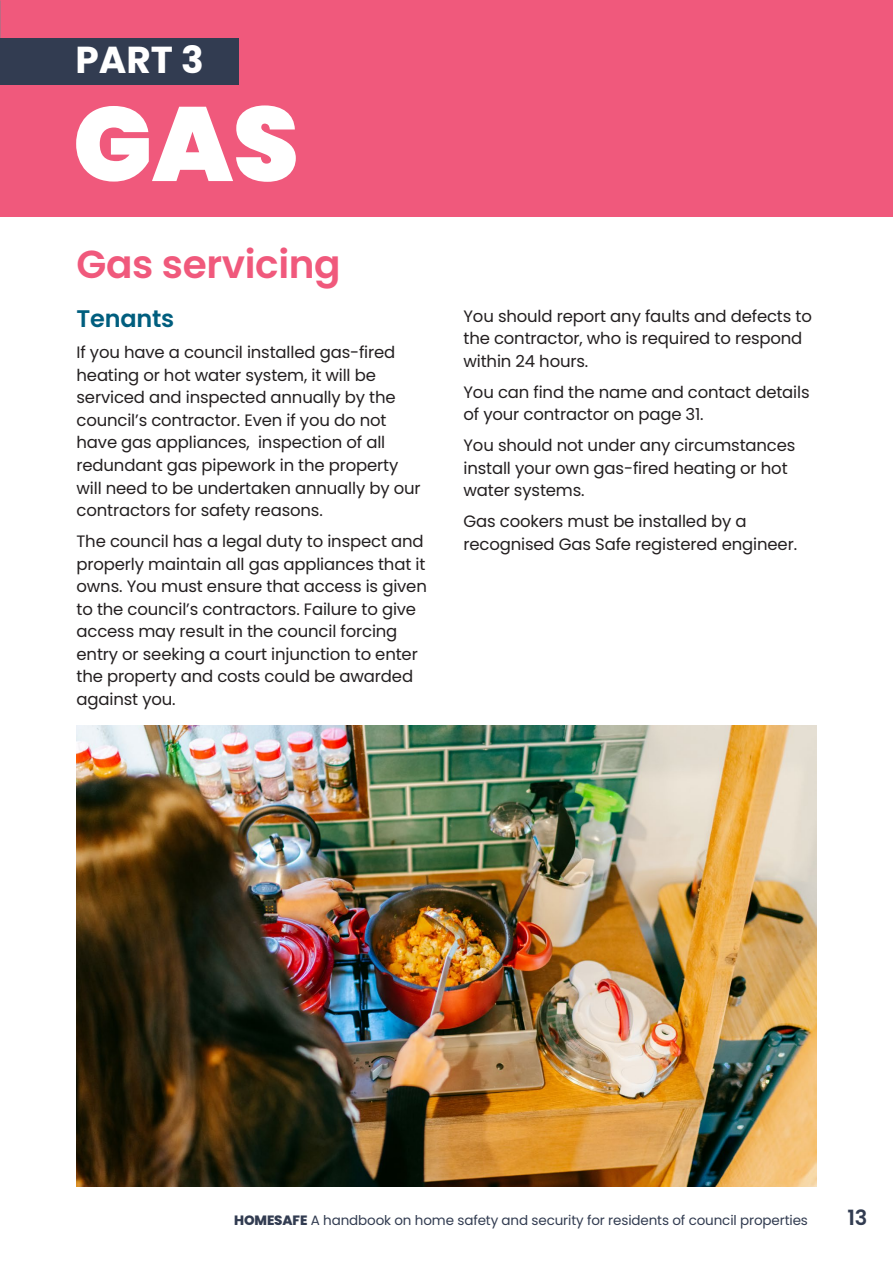
<style>
.page{position:relative;width:893px;height:1263px;background:#fff}
.page>*{position:absolute;margin:0;border:0;box-sizing:border-box;transform-origin:0 0}
.t1{font:900 105px "Poppins";color:#fff}
.t2{font:600 39px "Poppins";letter-spacing:-.01em;color:#f0597c}
.t3{font:700 37.5px "Poppins";color:#fff}
.t4{font:600 24px "Poppins";letter-spacing:-.01em;color:#005e7e}
.t5{font:600 21px "Poppins";color:#323c51}
.t6{font:16.5px/22.5px "Poppins";letter-spacing:-.01em;color:#231f20}
.t7{font:13.5px "Poppins";letter-spacing:-.01em;color:#323c51}
.s1{font-weight:800}
</style>
<div class="page">
<div style="left:0;top:0;width:893px;height:51px;background:#f0597c"></div>
<div style="left:1px;top:49px;width:892px;height:168px;background:#f0597c"></div>
<div style="left:0;top:38px;width:238px;height:47px;background:#323c51"></div>
<img style="left:77px;top:725px;width:739px;height:461px">
<h3 class="t3" style="left:75px;top:39px;width:130px">PART 3</h3>
<h1 class="t1" style="left:73px;top:83px;width:227px">GAS</h1>
<h2 class="t2" style="left:77px;top:241px;width:266px">Gas servicing</h2>
<h3 class="t4" style="left:77px;top:305px;width:99px">Tenants</h3>
<p class="t6" style="left:77px;top:341px;width:346px">If you have a council installed gas-fired heating or hot water system, it will be serviced and inspected annually by the council’s contractor. Even if you do not have gas appliances, inspection of all redundant gas pipework in the property will need to be undertaken annually by our contractors for safety reasons.</p>
<p class="t6" style="left:77px;top:530px;width:352px">The council has a legal duty to inspect and properly maintain all gas appliances that it owns. You must ensure that access is given to the council’s contractors. Failure to give access may result in the council forcing entry or seeking a court injunction to enter the property and costs could be awarded against you.</p>
<p class="t6" style="left:463px;top:305px;width:350px">You should report any faults and defects to the contractor, who is required to respond within 24 hours.</p>
<p class="t6" style="left:463px;top:381px;width:348px">You can find the name and contact details of your contractor on page 31.</p>
<p class="t6" style="left:463px;top:434px;width:333px">You should not under any circumstances install your own gas-fired heating or hot water systems.</p>
<p class="t6" style="left:463px;top:510px;width:335px">Gas cookers must be installed by a recognised Gas Safe registered engineer.</p>
<p class="t7" style="left:234px;top:1212px;width:575px"><span class="s1">HOMESAFE</span> A handbook on home safety and security for residents of council properties</p>
<p class="t5" style="left:847px;top:1205px;width:21px">13</p>
</div>
